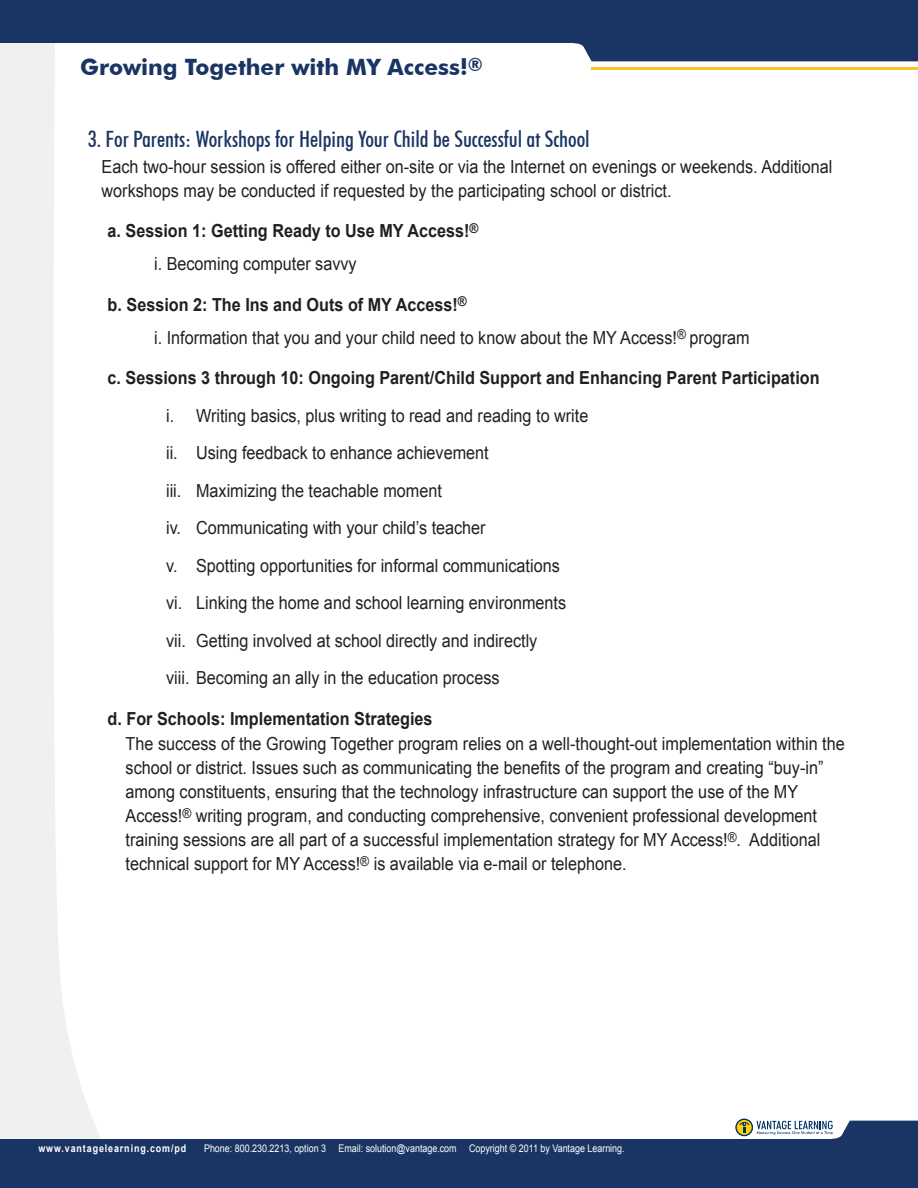
<style>
.page{position:relative;width:918px;height:1188px;background:#fff}
.page>*{position:absolute;margin:0;border:0;box-sizing:border-box;transform-origin:0 0}
.t1{font:500 condensed 22.5px "Futura BT";color:#1a3564}
.t2{font:700 22.5px "Futura BT";color:#1a3564}
.t3{font:18px/37.5px "Arial";color:#231f20;scale:.9 1}
.t4{font:700 18px/33px "Arial";color:#231f20;scale:.9 1}
.t5{font:10.5px "Arial";color:#fff;scale:.85 1}
.t6{font:700 10.5px "Arial";letter-spacing:.1em;color:#fff;scale:.85 1}
.s1{font-weight:400}
.s2{font-weight:700}
</style>
<div class="page">
<svg style="left:0;top:61px;width:93px;height:1060px;fill:#eff0f0"></svg>
<svg style="left:0;top:1121px;width:918px;height:67px;fill:#1a3564"></svg>
<svg style="left:757px;top:1121px;width:76px;height:14px"></svg>
<svg style="left:735px;top:1119px;width:18px;height:17px"></svg>
<svg style="left:737px;top:1120px;width:15px;height:15px"></svg>
<svg style="left:739px;top:1122px;width:10px;height:11px"></svg>
<hr style="left:591px;top:67px;width:327px;height:3px;background:#fec422">
<svg style="left:0;top:0;width:918px;height:61px;fill:#1a3564"></svg>
<p class="t2" style="left:80px;top:54px;width:404px">Growing Together with MY Access!<sup>®</sup></p>
<p class="t1" style="left:88px;top:126px;width:503px">3. For Parents: Workshops for Helping Your Child be Successful at School</p>
<p class="t3" style="left:102px;top:155px;width:814px;line-height:24px">Each two-hour session is offered either on-site or via the Internet on evenings or weekends. Additional workshops may be conducted if requested by the participating school or district.</p>
<p class="t4" style="left:154px;top:215px;width:362px;text-indent:-47px">a. Session 1: Getting Ready to Use MY Access!<sup>® </sup><span class="s1">i. Becoming computer savvy</span></p>
<p class="t3" style="left:154px;top:288px;width:663px;line-height:33px;text-indent:-46px"><span class="s2">b. Session 2: The Ins and Outs of MY Access!</span><sup>®<br></sup>i. Information that you and your child need to know about the MY Access!<sup>®</sup> program</p>
<p class="t3" style="left:166px;top:360px;width:728px;text-indent:-58px"><span class="s2">c. Sessions 3 through 10: Ongoing Parent/Child Support and Enhancing Parent Participation </span>i. Writing basics, plus writing to read and reading to write<br>ii. Using feedback to enhance achievement<br>iii. Maximizing the teachable moment<br>iv. Communicating with your child’s teacher<br>v. Spotting opportunities for informal communications<br>vi. Linking the home and school learning environments<br>vii. Getting involved at school directly and indirectly<br>viii. Becoming an ally in the education process</p>
<p class="t3" style="left:126px;top:707px;width:801px;line-height:24.3px;text-indent:-18px"><span class="s2">d. For Schools: Implementation Strategies<br></span>The success of the Growing Together program relies on a well-thought-out implementation within the school or district. Issues such as communicating the benefits of the program and creating “buy-in” among constituents, ensuring that the technology infrastructure can support the use of the MY Access!<sup>®</sup> writing program, and conducting comprehensive, convenient professional development training sessions are all part of a successful implementation strategy for MY Access!<sup>®</sup>. Additional technical support for MY Access!<sup>®</sup> is available via e-mail or telephone.</p>
<p class="t6" style="left:38px;top:1141px;width:176px">www.vantagelearning.com/pd</p>
<p class="t5" style="left:204px;top:1142px;width:496px">Phone: 800.230.2213, option 3 Email: solution@vantage.com Copyright © 2011 by Vantage Learning.</p>
</div>
